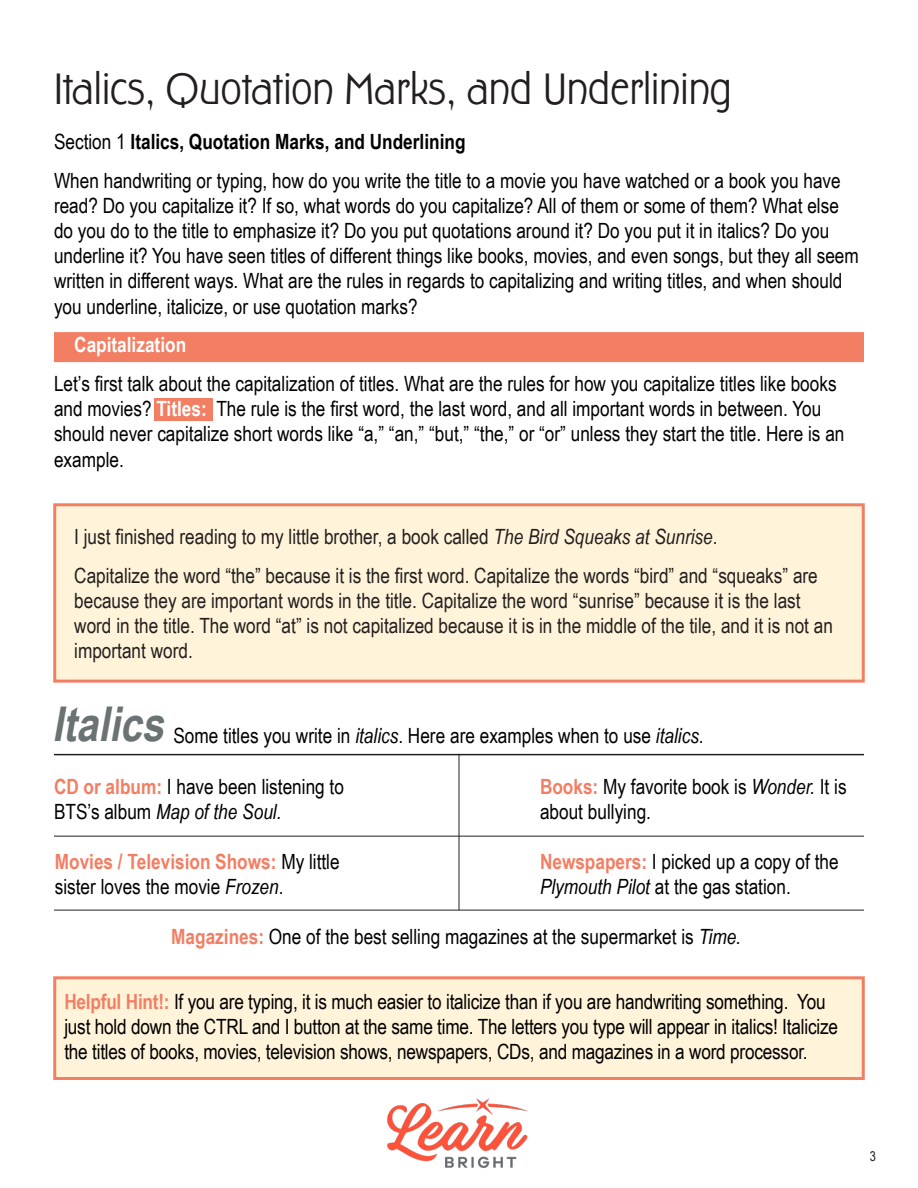
<style>
.page{position:relative;width:918px;height:1188px;background:#fff}
.page>*{position:absolute;margin:0;border:0;box-sizing:border-box;transform-origin:0 0}
.glava{font:48px "Hardwood LP";color:#231f20}
.Body_A{font:italic 700 48px "Arial Narrow";color:#6a7274}
.Body_A-2{font:21px/25.2px "Arial Narrow";color:#000}
.okvir{font:21px/25.2px "Arial Narrow";color:#231f20}
.Heading{font:700 21px "Arial Narrow";color:#000}
.negativna_lijna{font:700 21px "Arial Narrow";color:#fff}
.t1{font:13.5px "Arial Narrow";color:#231f20}
.s1{font-weight:400}
.s2{font-weight:700;color:#fff}
.s3{font-style:italic}
.s4{font-weight:700;color:#f27e63}
</style>
<div class="page">
<img style="left:387px;top:1098px;width:141px;height:70px">
<div style="left:53px;top:503px;width:812px;height:180px;background:#fff4d9;border:3px solid #f27e63"></div>
<div style="left:53px;top:976px;width:812px;height:104px;background:#fff4d9;border:3px solid #f27e63"></div>
<div style="left:154px;top:398px;width:59px;height:22px;background:#f27e63"></div>
<div style="left:54px;top:332px;width:810px;height:30px;background:#f27e63"></div>
<hr style="left:54px;top:754px;width:810px;height:1px;background:#231f20">
<hr style="left:54px;top:910px;width:810px;height:1px;background:#231f20">
<hr style="left:54px;top:836px;width:810px;height:1px;background:#231f20">
<hr style="left:459px;top:754px;width:1px;height:156px;background:#231f20">
<p class="glava" style="left:54px;top:62px;width:680px">Italics, Quotation Marks, and Underlining</p>
<p class="Heading" style="left:54px;top:126px;width:413px"><span class="s1">Section 1</span> Italics, Quotation Marks, and Underlining</p>
<p class="Body_A-2" style="left:54px;top:167px;width:806px">When handwriting or typing, how do you write the title to a movie you have watched or a book you have read? Do you capitalize it? If so, what words do you capitalize? All of them or some of them? What else do you do to the title to emphasize it? Do you put quotations around it? Do you put it in italics? Do you underline it? You have seen titles of different things like books, movies, and even songs, but they all seem written in different ways. What are the rules in regards to capitalizing and writing titles, and when should you underline, italicize, or use quotation marks?</p>
<p class="negativna_lijna" style="left:74px;top:329px;width:113px">Capitalization</p>
<p class="Body_A-2" style="left:54px;top:370px;width:792px">Let’s first talk about the capitalization of titles. What are the rules for how you capitalize titles like books and movies? <span class="s2">Titles:</span> The rule is the first word, the last word, and all important words in between. You should never capitalize short words like “a,” “an,” “but,” “the,” or “or” unless they start the title. Here is an example.</p>
<p class="okvir" style="left:74px;top:523px;width:645px">I just finished reading to my little brother, a book called <span class="s3">The Bird Squeaks at Sunrise</span>.</p>
<p class="okvir" style="left:74px;top:562px;width:760px">Capitalize the word “the” because it is the first word. Capitalize the words “bird” and “squeaks” are because they are important words in the title. Capitalize the word “sunrise” because it is the last word in the title. The word “at” is not capitalized because it is in the middle of the tile, and it is not an important word.</p>
<p class="Body_A" style="left:52px;top:688px;width:125px">Italics</p>
<p class="Body_A-2" style="left:173px;top:722px;width:532px">Some titles you write in <span class="s3">italics</span>. Here are examples when to use <span class="s3">italics</span>.</p>
<p class="Body_A-2" style="left:54px;top:773px;width:291px"><span class="s4">CD or album:</span> I have been listening to<br>BTS’s album <span class="s3">Map of the Soul.</span></p>
<p class="Body_A-2" style="left:55px;top:848px;width:286px"><span class="s4">Movies / Television Shows:</span> My little sister loves the movie <span class="s3">Frozen</span>.</p>
<p class="Body_A-2" style="left:540px;top:773px;width:308px"><span class="s4">Books:</span> My favorite book is <span class="s3">Wonder.</span> It is about bullying.</p>
<p class="Body_A-2" style="left:540px;top:848px;width:300px"><span class="s4">Newspapers:</span> I picked up a copy of the<br><span class="s3">Plymouth Pilot</span> at the gas station.</p>
<p class="Body_A-2" style="left:171px;top:923px;width:571px"><span class="s4">Magazines:</span> One of the best selling magazines at the supermarket is <span class="s3">Time.</span></p>
<p class="Body_A-2" style="left:64px;top:988px;width:775px"><span class="s4">Helpful Hint!:</span> If you are typing, it is much easier to italicize than if you are handwriting something. You just hold down the CTRL and I button at the same time. The letters you type will appear in italics! Italicize the titles of books, movies, television shows, newspapers, CDs, and magazines in a word processor.</p>
<p class="t1" style="left:870px;top:1146px;width:8px">3</p>
</div>
